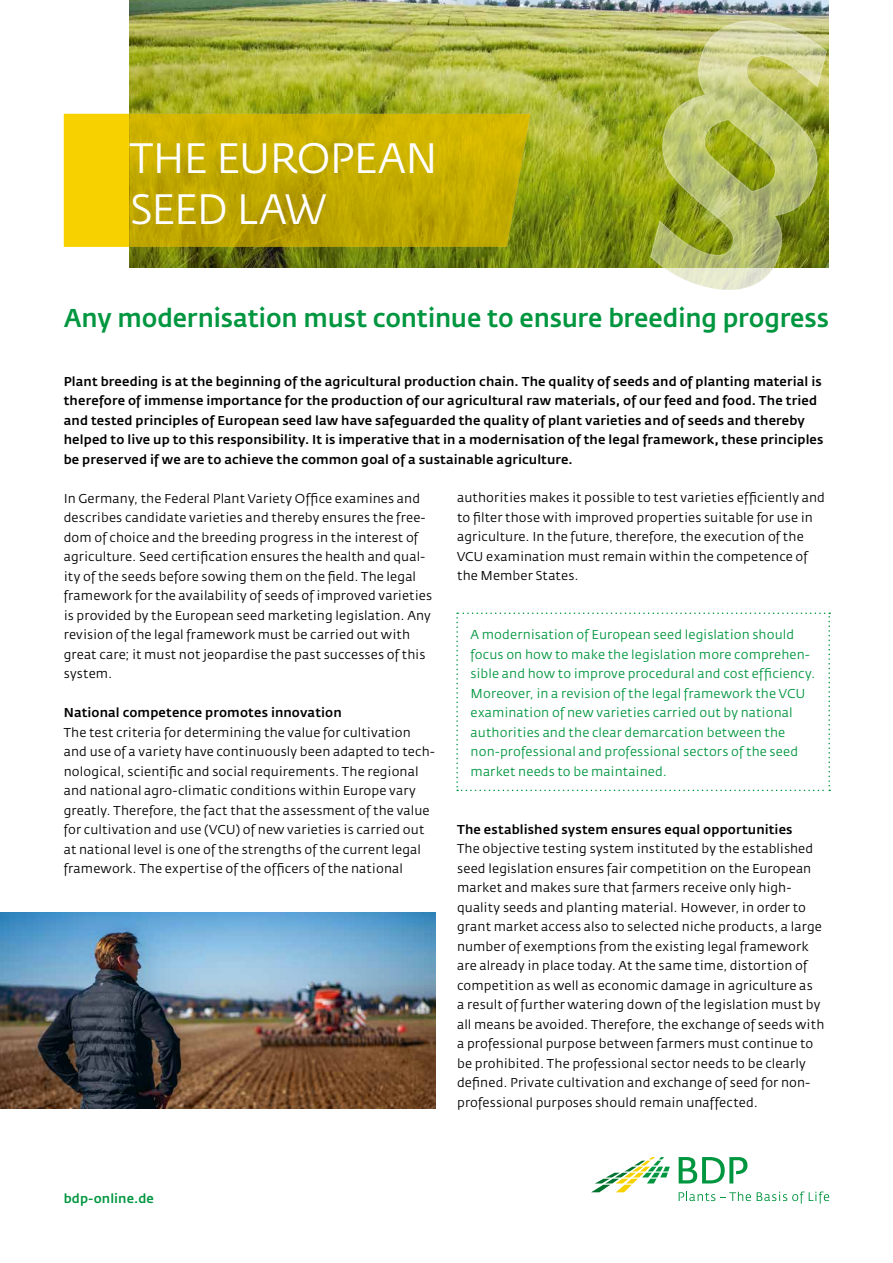
<style>
.page{position:relative;width:893px;height:1263px;background:#fff}
.page>*{position:absolute;margin:0;border:0;box-sizing:border-box;transform-origin:0 0}
.t1{font:42px/50.4px "Fedra Sans Book TF";letter-spacing:-.035em;color:#fff}
.t2{font:25.5px "Fedra Sans Medium TF";letter-spacing:-.01em;color:#00963f}
.t3{font:12.75px/19.5px "Fedra Sans Book TF";letter-spacing:.01em;color:#000}
.t4{font:12.75px/19.5px "Fedra Sans Medium TF";letter-spacing:.01em;color:#000}
.t5{font:12.75px/19.5px "Fedra Sans Book TF";letter-spacing:.01em;color:#00963f}
.t6{font:12.75px "Fedra Sans Medium TF";letter-spacing:.01em;color:#00963f}
</style>
<div class="page">
<svg style="left:679px;top:1157px;width:68px;height:26px"></svg>
<svg style="left:591px;top:1157px;width:79px;height:35px"></svg>
<svg style="left:679px;top:1192px;width:72px;height:9px"></svg>
<svg style="left:757px;top:1191px;width:72px;height:13px"></svg>
<img style="left:129px;top:0;width:700px;height:267px">
<svg style="left:63px;top:114px;width:467px;height:133px;background:#c9af00"></svg>
<svg style="left:456px;top:612px;width:374px;height:179px"></svg>
<svg style="left:650px;top:18px;width:177px;height:272px;background:#b2ba64"></svg>
<img style="left:0;top:912px;width:436px;height:196px">
<h1 class="t1" style="left:130px;top:134px;width:310px">THE EUROPEAN<br>SEED LAW</h1>
<h2 class="t2" style="left:64px;top:303px;width:767px">Any modernisation must continue to ensure breeding progress</h2>
<p class="t4" style="left:64px;top:372px;width:761px">Plant breeding is at the beginning of the agricultural production chain. The quality of seeds and of planting material is therefore of immense importance for the production of our agricultural raw materials, of our feed and food. The tried and tested principles of European seed law have safeguarded the quality of plant varieties and of seeds and thereby helped to live up to this responsibility. It is imperative that in a modernisation of the legal framework, these principles be preserved if we are to achieve the common goal of a sustainable agriculture.</p>
<p class="t3" style="left:64px;top:489px;width:370px">In Germany, the Federal Plant Variety Office examines and describes candidate varieties and thereby ensures the free&shy;dom of choice and the breeding progress in the interest of agriculture. Seed certification ensures the health and qual&shy;ity of the seeds before sowing them on the field. The legal framework for the availability of seeds of improved varieties is provided by the European seed marketing legislation. Any revision of the legal framework must be carried out with great care; it must not jeopardise the past successes of this system.</p>
<p class="t4" style="left:64px;top:703px;width:279px">National competence promotes innovation</p>
<p class="t3" style="left:64px;top:723px;width:372px">The test criteria for determining the value for cultivation and use of a variety have continuously been adapted to tech&shy;nological, scientific and social requirements. The regional and national agro-climatic conditions within Europe vary greatly. Therefore, the fact that the assessment of the value for cultivation and use (VCU) of new varieties is carried out at national level is one of the strengths of the current legal framework. The expertise of the officers of the national</p>
<p class="t3" style="left:457px;top:489px;width:369px">authorities makes it possible to test varieties efficiently and to filter those with improved properties suitable for use in agriculture. In the future, therefore, the execution of the VCU examination must remain within the competence of the Member States.</p>
<p class="t5" style="left:471px;top:625px;width:346px">A modernisation of European seed legislation should focus on how to make the legislation more comprehen&shy;sible and how to improve procedural and cost efficiency.<br>Moreover, in a revision of the legal framework the VCU examination of new varieties carried out by national authorities and the clear demarcation between the non-professional and professional sectors of the seed market needs to be maintained.</p>
<p class="t4" style="left:457px;top:820px;width:337px">The established system ensures equal opportunities</p>
<p class="t3" style="left:457px;top:840px;width:369px">The objective testing system instituted by the established seed legislation ensures fair competition on the European market and makes sure that farmers receive only high&shy;quality seeds and planting material. However, in order to grant market access also to selected niche products, a large number of exemptions from the existing legal framework are already in place today. At the same time, distortion of competition as well as economic damage in agriculture as<br>a result of further watering down of the legislation must by all means be avoided. Therefore, the exchange of seeds with a professional purpose between farmers must continue to be prohibited. The professional sector needs to be clearly defined. Private cultivation and exchange of seed for non&shy;professional purposes should remain unaffected.</p>
<p class="t6" style="left:64px;top:1191px;width:92px">bdp-online.de</p>
</div>
